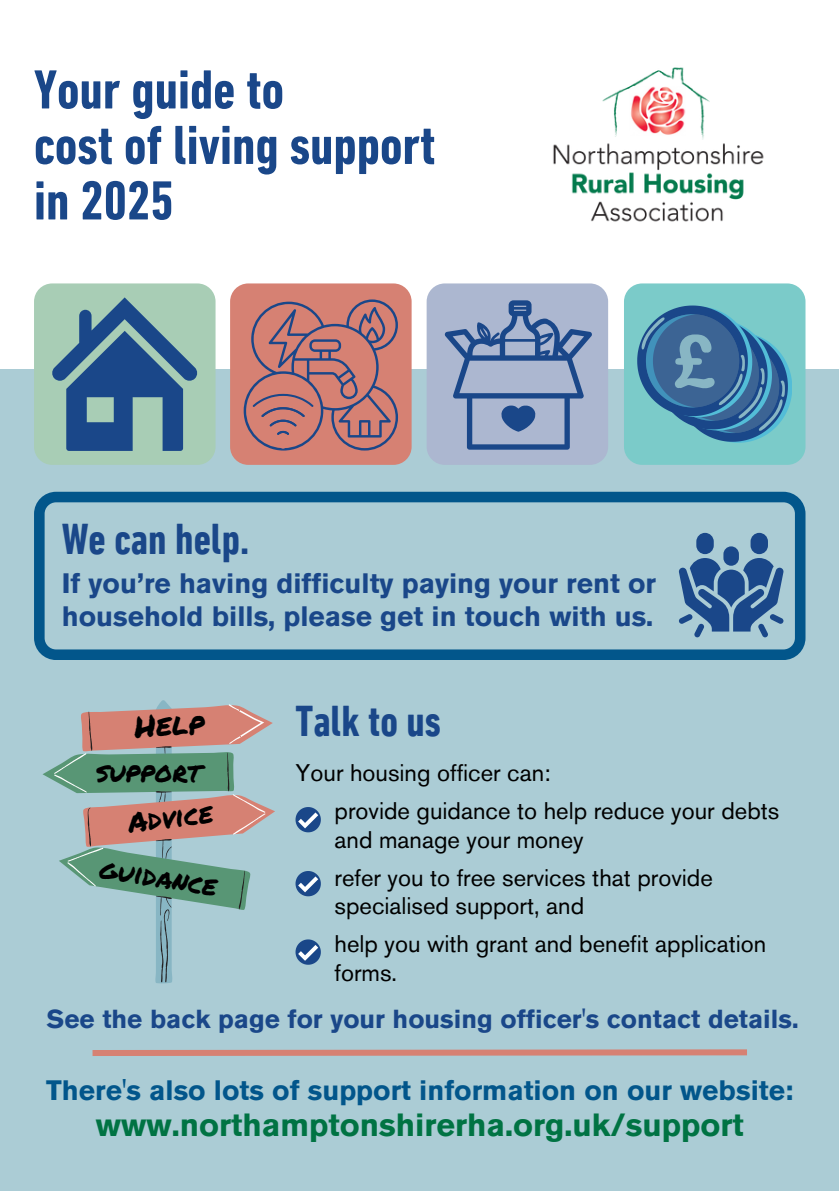
<style>
.page{position:relative;width:839px;height:1191px;background:#fff}
.page>*{position:absolute;margin:0;border:0;box-sizing:border-box;transform-origin:0 0}
.t1{font:700 condensed 56px/55.6px "DIN Next LT Pro";color:#1a4789}
.t2{font:700 condensed 44px "DIN Next LT Pro";color:#1a4789}
.t3{font:700 32px "Akzidenz Grotesk Pro";color:#007343}
.t4{font:30.6px "Permanent Marker";color:#000}
.t5{font:700 28px/33px "Akzidenz Grotesk Pro";color:#1a4789}
.t6{font:700 28px "Akzidenz Grotesk Pro";color:#02568b}
.t7{font:28px "Permanent Marker";color:#000}
.t8{font:700 26px "Akzidenz Grotesk Pro";color:#1a4789}
.t9{font:24px "Akzidenz Grotesk Pro";color:#000}
</style>
<div class="page">
<div style="left:0;top:370px;width:838px;height:821px;background:#abccd5"></div>
<svg style="left:43px;top:700px;width:232px;height:284px"></svg>
<svg style="left:88px;top:712px;width:157px;height:270px"></svg>
<svg style="left:295px;top:871px;width:26px;height:25px"></svg>
<svg style="left:295px;top:807px;width:26px;height:25px"></svg>
<svg style="left:295px;top:939px;width:26px;height:26px"></svg>
<svg style="left:92px;top:1049px;width:655px;height:7px"></svg>
<div style="left:426px;top:283px;width:182px;height:182px;background:#acb7d0;border-radius:18px"></div>
<div style="left:624px;top:283px;width:181px;height:182px;background:#7bcbc9;border-radius:18px"></div>
<div style="left:230px;top:283px;width:181px;height:182px;background:#d68173;border-radius:18px"></div>
<div style="left:34px;top:283px;width:181px;height:182px;background:#a8cdb5;border-radius:18px"></div>
<svg style="left:637px;top:306px;width:154px;height:137px"></svg>
<svg style="left:444px;top:300px;width:147px;height:150px"></svg>
<svg style="left:244px;top:299px;width:154px;height:152px"></svg>
<svg style="left:52px;top:297px;width:146px;height:153px"></svg>
<svg style="left:34px;top:492px;width:771px;height:168px"></svg>
<img style="left:553px;top:67px;width:211px;height:155px">
<p class="t1" style="left:34px;top:67px;width:403px">Your guide to<br>cost of living support in 2025</p>
<p class="t2" style="left:62px;top:521px;width:189px">We can help.</p>
<p class="t5" style="left:62px;top:569px;width:596px">If you’re having difficulty paying your rent or household bills, please get in touch with us.</p>
<p class="t4" style="left:133px;top:704px;width:71px;rotate:-3deg">HELP</p>
<p class="t7" style="left:96px;top:751px;width:106px">SUPPORT</p>
<p class="t7" style="left:126px;top:802px;width:87px;rotate:-7deg">ADVICE</p>
<h3 class="t7" style="left:103px;top:847px;width:120px;rotate:9deg">GUIDANCE</h3>
<p class="t2" style="left:295px;top:703px;width:147px">Talk to us</p>
<h1 class="t9" style="left:295px;top:763px;width:257px">Your housing officer can:</h1>
<p class="t9" style="left:334px;top:801px;width:446px">provide guidance to help reduce your debts</p>
<p class="t9" style="left:334px;top:830px;width:251px">and manage your money</p>
<p class="t9" style="left:334px;top:868px;width:380px">refer you to free services that provide</p>
<p class="t9" style="left:334px;top:896px;width:251px">specialised support, and</p>
<p class="t9" style="left:334px;top:934px;width:433px">help you with grant and benefit application</p>
<p class="t9" style="left:334px;top:963px;width:64px">forms.</p>
<p class="t8" style="left:46px;top:1008px;width:753px">See the back page for your housing officer's contact details.</p>
<h4 class="t6" style="left:46px;top:1079px;width:748px">There's also lots of support information on our website:</h4>
<h4 class="t3" style="left:96px;top:1112px;width:649px">www.northamptonshirerha.org.uk/support</h4>
</div>
